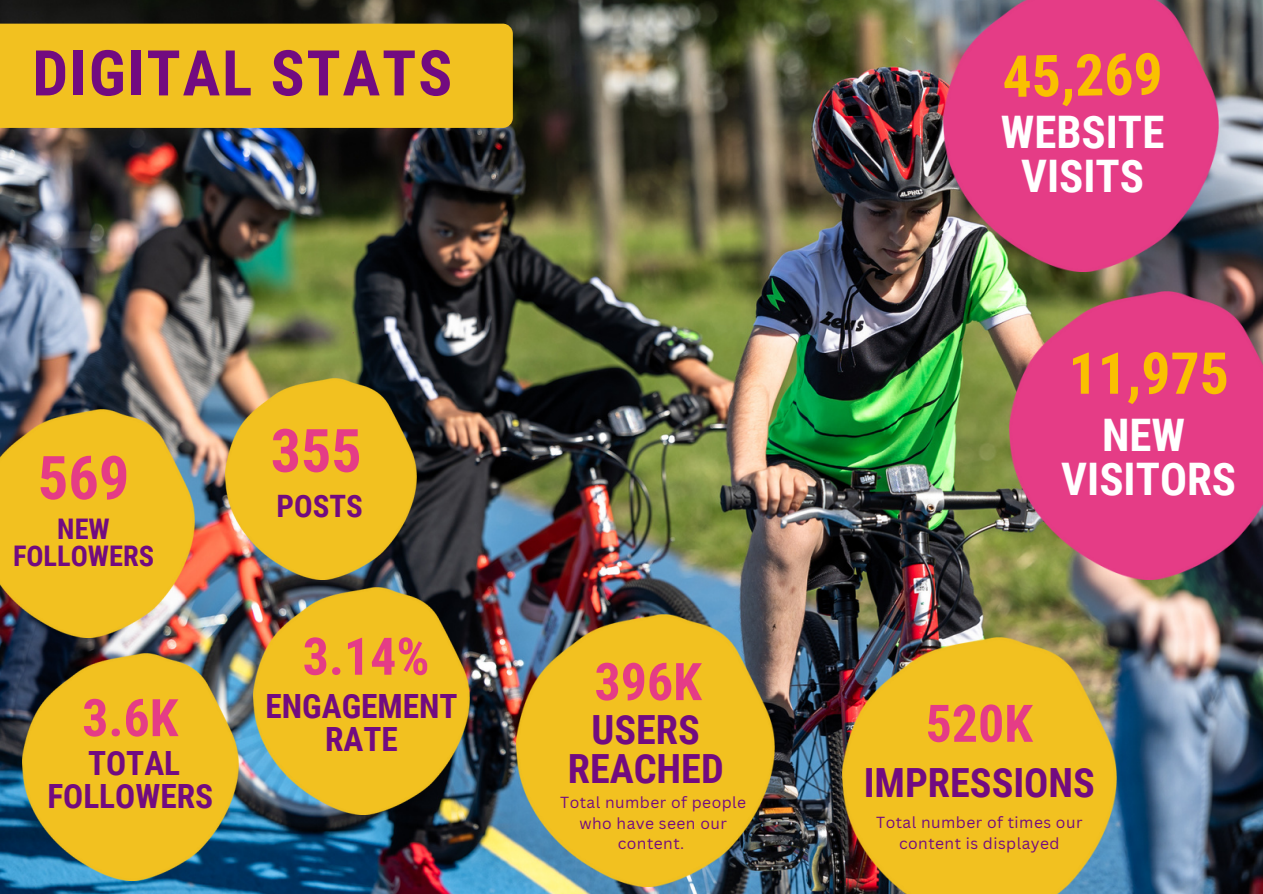
<style>
.page{position:relative;width:1263px;height:894px;background:#fff}
.page>*{position:absolute;margin:0;border:0;box-sizing:border-box;transform-origin:0 0}
.t1{font:700 63.15px "Roboto Condensed";letter-spacing:.03em;color:#720b80}
.t2{font:700 60.3px "Roboto Condensed";color:#e53c86}
.t3{font:700 59.85px "Roboto Condensed";color:#e53c86}
.t4{font:700 57.75px "Roboto Condensed";color:#fac000}
.t5{font:700 51.9px "Roboto Condensed";color:#e53c86}
.t6{font:700 51.75px "Roboto Condensed";color:#e53c86}
.t7{font:700 44.85px/44px "Roboto Condensed";color:#fff;text-align:center}
.t8{font:700 40.2px/39.3px "Roboto Condensed";color:#720b80;text-align:center}
.t9{font:700 33.3px/32.5px "Roboto Condensed";color:#720b80;text-align:center}
.t10{font:700 30.9px "Roboto Condensed";color:#720b80}
.t11{font:700 28.35px/27px "Roboto Condensed";color:#720b80;text-align:center}
.t12{font:15.6px/20.9px "Canva Sans";letter-spacing:.03em;color:#720b80;text-align:center}
</style>
<div class="page">
<img style="left:0;top:0;width:1263px;height:893px">
<img style="left:226px;top:378px;width:191px;height:201px">
<img style="left:0;top:410px;width:195px;height:227px">
<img style="left:22px;top:652px;width:216px;height:228px">
<img style="left:254px;top:587px;width:216px;height:227px">
<img style="left:517px;top:614px;width:257px;height:271px">
<img style="left:843px;top:637px;width:273px;height:256px">
<img style="left:943px;top:0;width:275px;height:272px">
<img style="left:1010px;top:291px;width:253px;height:288px">
<div style="left:0;top:24px;width:513px;height:104px;background:#f2c120"></div>
<p class="t1" style="left:32px;top:37px;width:421px">DIGITAL STATS</p>
<p class="t2" style="left:38px;top:443px;width:93px">569</p>
<p class="t11" style="left:13px;top:516px;width:143px">NEW<br>FOLLOWERS</p>
<p class="t3" style="left:271px;top:416px;width:92px">355</p>
<p class="t10" style="left:277px;top:488px;width:88px">POSTS</p>
<p class="t6" style="left:303px;top:626px;width:128px">3.14%</p>
<p class="t6" style="left:82px;top:688px;width:98px">3.6K</p>
<p class="t9" style="left:265px;top:690px;width:194px">ENGAGEMENT<br>RATE</p>
<p class="t9" style="left:47px;top:747px;width:167px">TOTAL<br>FOLLOWERS</p>
<p class="t5" style="left:594px;top:651px;width:109px">396K</p>
<p class="t8" style="left:568px;top:710px;width:157px">USERS<br>REACHED</p>
<p class="t12" style="left:560px;top:791px;width:188px">Total number of people who have seen our content.</p>
<p class="t4" style="left:1002px;top:43px;width:162px;rotate:-1deg">45,269</p>
<p class="t7" style="left:1001px;top:110px;width:165px">WEBSITE<br>VISITS</p>
<p class="t4" style="left:1068px;top:340px;width:162px">11,975</p>
<p class="t7" style="left:1102px;top:413px;width:85px">NEW</p>
<p class="t7" style="left:1061px;top:457px;width:176px">VISITORS</p>
<p class="t6" style="left:926px;top:693px;width:109px">520K</p>
<p class="t8" style="left:864px;top:763px;width:233px">IMPRESSIONS</p>
<p class="t12" style="left:876px;top:810px;width:208px;line-height:21.3px">Total number of times our content is displayed</p>
</div>
